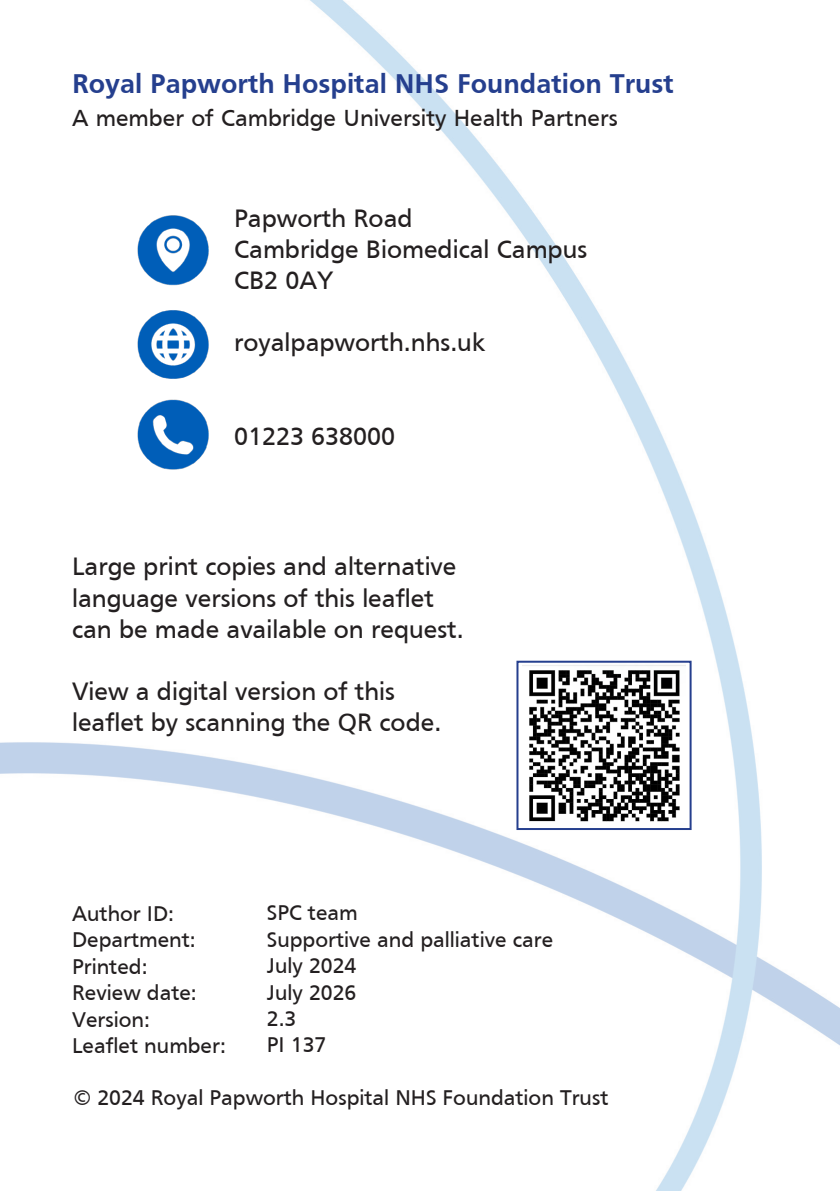
<style>
.page{position:relative;width:840px;height:1191px;background:#fff}
.page>*{position:absolute;margin:0;border:0;box-sizing:border-box;transform-origin:0 0}
.t1{font:700 28px "Frutiger";color:#253f8e}
.t2{font:26px/31.2px "Frutiger";color:#231f20}
.t3{font:24px "Frutiger";color:#231f20}
.t4{font:22px "Frutiger";color:#231f20}
</style>
<div class="page">
<img style="left:0;top:0;width:839px;height:1191px">
<img style="left:117px;top:213px;width:111px;height:76px">
<div style="left:517px;top:661px;width:173px;height:168px;background:#fff"></div>
<img style="left:522px;top:665px;width:163px;height:157px">
<div style="left:516px;top:660px;width:175px;height:170px;border:2px solid #253f8e"></div>
<img style="left:118px;top:303px;width:110px;height:83px">
<img style="left:117px;top:395px;width:111px;height:80px">
<p class="t1" style="left:72px;top:67px;width:603px">Royal Papworth Hospital NHS Foundation Trust</p>
<p class="t3" style="left:72px;top:104px;width:547px">A member of Cambridge University Health Partners</p>
<p class="t2" style="left:234px;top:202px;width:180px">Papworth Road</p>
<p class="t2" style="left:234px;top:233px;width:354px">Cambridge Biomedical Campus</p>
<p class="t2" style="left:234px;top:264px;width:101px">CB2 0AY</p>
<p class="t2" style="left:234px;top:327px;width:253px">royalpapworth.nhs.uk</p>
<p class="t2" style="left:234px;top:420px;width:162px">01223 638000</p>
<p class="t2" style="left:72px;top:551px;width:393px">Large print copies and alternative language versions of this leaflet can be made available on request.</p>
<p class="t2" style="left:72px;top:675px;width:324px">View a digital version of this</p>
<p class="t2" style="left:72px;top:707px;width:370px">leaflet by scanning the QR code.</p>
<p class="t4" style="left:72px;top:901px;width:103px">Author ID:</p>
<p class="t4" style="left:72px;top:927px;width:125px">Department:</p>
<p class="t4" style="left:72px;top:954px;width:77px">Printed:</p>
<p class="t4" style="left:72px;top:980px;width:126px">Review date:</p>
<p class="t4" style="left:72px;top:1006px;width:79px">Version:</p>
<p class="t4" style="left:72px;top:1033px;width:155px">Leaflet number:</p>
<p class="t4" style="left:267px;top:900px;width:92px">SPC team</p>
<p class="t4" style="left:267px;top:927px;width:287px">Supportive and palliative care</p>
<p class="t4" style="left:267px;top:953px;width:91px">July 2024</p>
<p class="t4" style="left:267px;top:979px;width:91px">July 2026</p>
<p class="t4" style="left:267px;top:1006px;width:31px">2.3</p>
<p class="t4" style="left:267px;top:1032px;width:61px">PI 137</p>
<p class="t4" style="left:74px;top:1084px;width:535px">© 2024 Royal Papworth Hospital NHS Foundation Trust</p>
</div>
